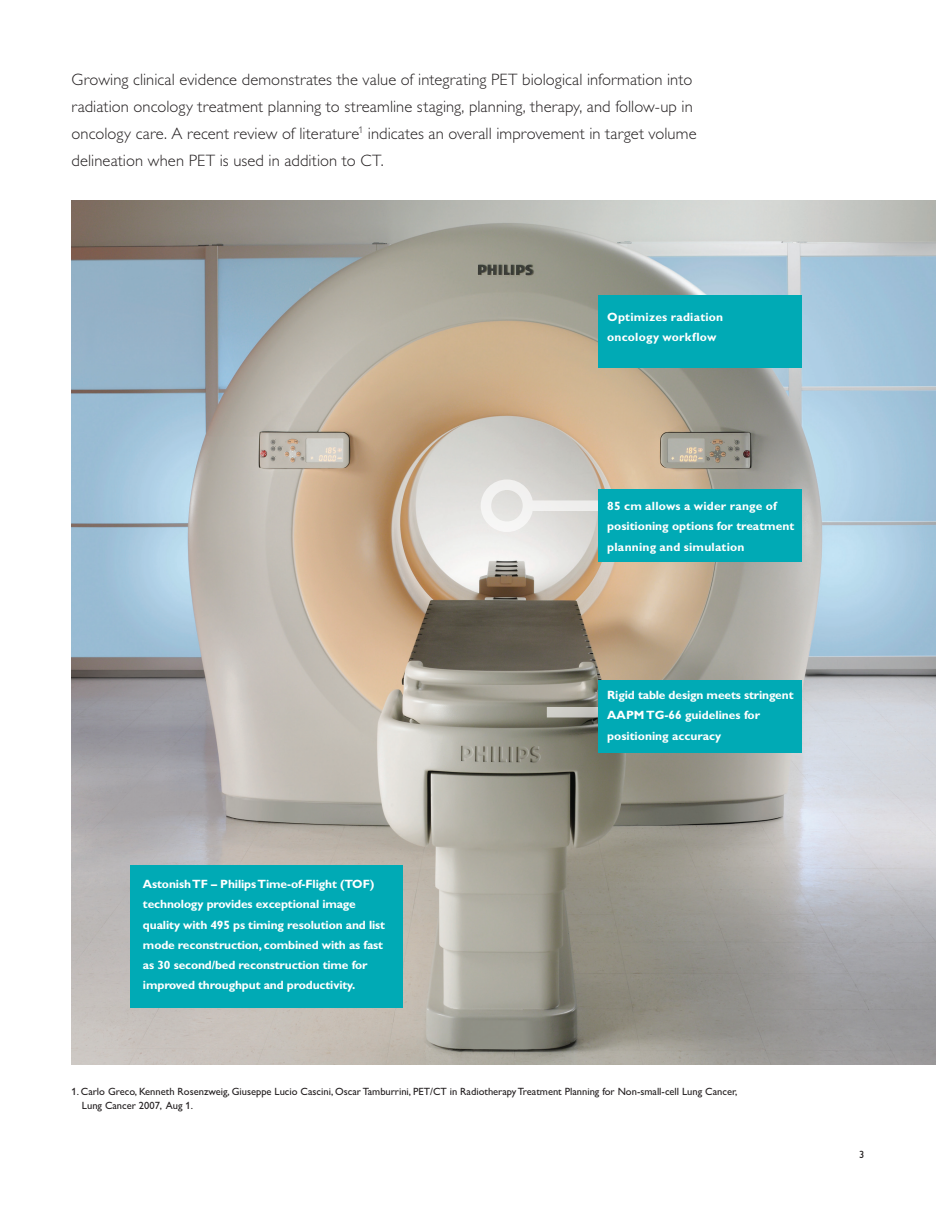
<style>
.page{position:relative;width:936px;height:1229px;background:#fff}
.page>*{position:absolute;margin:0;border:0;box-sizing:border-box;transform-origin:0 0}
.t1{font:16.5px/27px "Gill Sans Alt One WGL Light";letter-spacing:.005em;color:#231f20}
.t2{font:700 12px/20.2px "Gill Sans Alt One WGL";letter-spacing:-.01em;color:#fff}
.t3{font:700 12px/20.2px "Gill Sans Alt One WGL";letter-spacing:.015em;color:#fff}
.t4{font:700 12px/20.2px "Gill Sans Alt One WGL";letter-spacing:.02em;color:#fff}
.t5{font:10.5px/13.5px "Gill Sans Alt One WGL";color:#231f20}
</style>
<div class="page">
<img style="left:71px;top:201px;width:864px;height:863px">
<div style="left:528px;top:500px;width:116px;height:11px;background:#efefed"></div>
<div style="left:480px;top:479px;width:53px;height:53px;border:10px solid #fff;border-radius:50%"></div>
<div style="left:598px;top:295px;width:203px;height:72px;background:#00aab5"></div>
<div style="left:547px;top:707px;width:54px;height:10px;background:#cbcac4"></div>
<div style="left:130px;top:865px;width:272px;height:143px;background:#00aab5"></div>
<div style="left:598px;top:489px;width:203px;height:72px;background:#00aab5"></div>
<div style="left:598px;top:680px;width:203px;height:72px;background:#00aab5"></div>
<p class="t1" style="left:72px;top:66px;width:626px">Growing clinical evidence demonstrates the value of integrating PET biological information into radiation oncology treatment planning to streamline staging, planning, therapy, and follow-up in oncology care. A recent review of literature<sup>1</sup> indicates an overall improvement in target volume delineation when PET is used in addition to CT.</p>
<p class="t4" style="left:607px;top:307px;width:117px">Optimizes radiation oncology workflow</p>
<p class="t3" style="left:607px;top:496px;width:188px">85 cm allows a wider range of positioning options for treatment planning and simulation</p>
<p class="t2" style="left:143px;top:874px;width:244px">Astonish TF – Philips Time-of-Flight (TOF) technology provides exceptional image quality with 495 ps timing resolution and list mode reconstruction, combined with as fast as 30 second/bed reconstruction time for improved throughput and productivity.</p>
<p class="t2" style="left:607px;top:685px;width:188px">Rigid table design meets stringent<br>AAPM TG-66 guidelines for positioning accuracy</p>
<p class="t5" style="left:82px;top:1085px;width:657px;text-indent:-10px">1. Carlo Greco, Kenneth Rosenzweig, Giuseppe Lucio Cascini, Oscar Tamburrini, PET/CT in Radiotherapy Treatment Planning for Non-small-cell Lung Cancer,<br>Lung Cancer 2007, Aug 1.</p>
<p class="t5" style="left:859px;top:1148px;width:7px">3</p>
</div>
